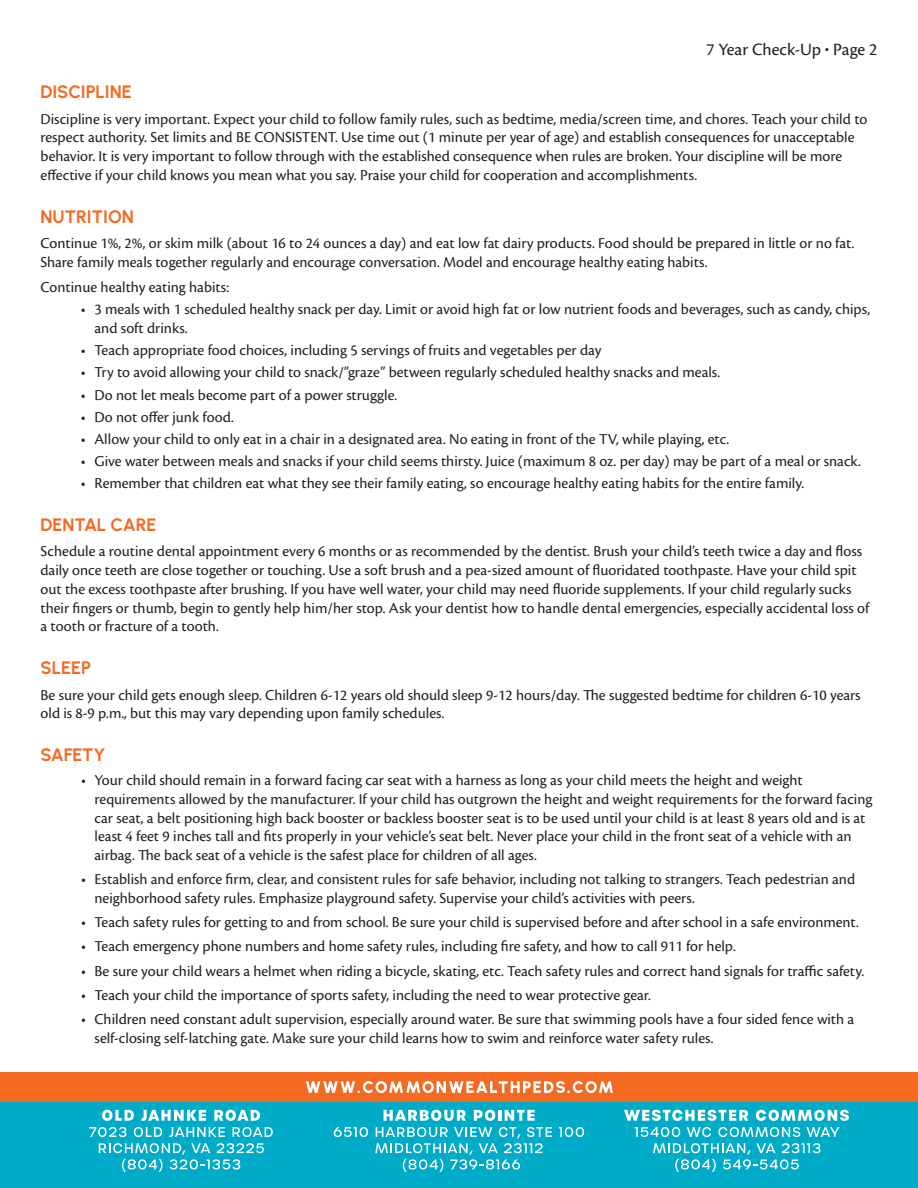
<style>
.page{position:relative;width:918px;height:1188px;background:#fff}
.page>*{position:absolute;margin:0;border:0;box-sizing:border-box;transform-origin:0 0}
.t1{font:700 18px "Urbanist";color:#f36a23}
.t2{font:18px "Cronos Pro";letter-spacing:-.005em;color:#231f20}
.t3{font:15.75px/18.8px "Cronos Pro";color:#231f20}
.s1{font-family:"Urbanist";font-weight:700}
</style>
<div class="page">
<div style="left:0;top:1072px;width:918px;height:116px;background:#f36a23"></div>
<div style="left:0;top:1102px;width:918px;height:86px;background:#00abc8"></div>
<svg style="left:102px;top:1110px;width:32px;height:11px"></svg>
<svg style="left:141px;top:1110px;width:65px;height:11px"></svg>
<svg style="left:214px;top:1110px;width:46px;height:11px"></svg>
<svg style="left:89px;top:1127px;width:38px;height:10px"></svg>
<svg style="left:134px;top:1127px;width:28px;height:10px"></svg>
<svg style="left:169px;top:1127px;width:56px;height:10px"></svg>
<svg style="left:233px;top:1127px;width:40px;height:10px"></svg>
<svg style="left:99px;top:1143px;width:165px;height:29px"></svg>
<svg style="left:384px;top:1110px;width:82px;height:11px"></svg>
<svg style="left:474px;top:1110px;width:61px;height:11px"></svg>
<svg style="left:334px;top:1127px;width:34px;height:10px"></svg>
<svg style="left:559px;top:1127px;width:25px;height:10px"></svg>
<svg style="left:375px;top:1127px;width:177px;height:45px"></svg>
<svg style="left:624px;top:1110px;width:124px;height:11px"></svg>
<svg style="left:756px;top:1110px;width:93px;height:11px"></svg>
<svg style="left:635px;top:1127px;width:45px;height:10px"></svg>
<svg style="left:687px;top:1127px;width:24px;height:10px"></svg>
<svg style="left:718px;top:1127px;width:82px;height:10px"></svg>
<svg style="left:807px;top:1127px;width:32px;height:10px"></svg>
<svg style="left:653px;top:1143px;width:168px;height:29px"></svg>
<svg style="left:306px;top:1081px;width:307px;height:12px"></svg>
<p class="t2" style="left:706px;top:39px;width:173px">7 Year Check-Up <span class="s1">•</span> Page 2</p>
<p class="t1" style="left:40px;top:80px;width:93px">DISCIPLINE</p>
<p class="t3" style="left:40px;top:109px;width:828px">Discipline is very important. Expect your child to follow family rules, such as bedtime, media/screen time, and chores. Teach your child to respect authority. Set limits and BE CONSISTENT. Use time out (1 minute per year of age) and establish consequences for unacceptable behavior. It is very important to follow through with the established consequence when rules are broken. Your discipline will be more effective if your child knows you mean what you say. Praise your child for cooperation and accomplishments.</p>
<p class="t1" style="left:40px;top:205px;width:95px">NUTRITION</p>
<p class="t3" style="left:40px;top:234px;width:815px">Continue 1%, 2%, or skim milk (about 16 to 24 ounces a day) and eat low fat dairy products. Food should be prepared in little or no fat.<br>Share family meals together regularly and encourage conversation. Model and encourage healthy eating habits.</p>
<p class="t3" style="left:40px;top:278px;width:190px">Continue healthy eating habits:</p>
<p class="t3" style="left:94px;top:300px;width:777px;text-indent:-13px">• 3 meals with 1 scheduled healthy snack per day. Limit or avoid high fat or low nutrient foods and beverages, such as candy, chips, and soft drinks.</p>
<p class="t3" style="left:81px;top:341px;width:522px">• Teach appropriate food choices, including 5 servings of fruits and vegetables per day</p>
<p class="t3" style="left:81px;top:363px;width:641px">• Try to avoid allowing your child to snack/”graze” between regularly scheduled healthy snacks and meals.</p>
<p class="t3" style="left:81px;top:385px;width:318px">• Do not let meals become part of a power struggle.</p>
<p class="t3" style="left:81px;top:408px;width:154px">• Do not offer junk food.</p>
<p class="t3" style="left:81px;top:430px;width:650px">• Allow your child to only eat in a chair in a designated area. No eating in front of the TV, while playing, etc.</p>
<p class="t3" style="left:81px;top:452px;width:781px">• Give water between meals and snacks if your child seems thirsty. Juice (maximum 8 oz. per day) may be part of a meal or snack.</p>
<p class="t3" style="left:81px;top:474px;width:725px">• Remember that children eat what they see their family eating, so encourage healthy eating habits for the entire family.</p>
<p class="t1" style="left:40px;top:513px;width:117px">DENTAL CARE</p>
<p class="t3" style="left:40px;top:542px;width:830px">Schedule a routine dental appointment every 6 months or as recommended by the dentist. Brush your child’s teeth twice a day and floss daily once teeth are close together or touching. Use a soft brush and a pea-sized amount of fluoridated toothpaste. Have your child spit out the excess toothpaste after brushing. If you have well water, your child may need fluoride supplements. If your child regularly sucks their fingers or thumb, begin to gently help him/her stop. Ask your dentist how to handle dental emergencies, especially accidental loss of a tooth or fracture of a tooth.</p>
<p class="t1" style="left:40px;top:656px;width:52px">SLEEP</p>
<p class="t3" style="left:40px;top:685px;width:822px">Be sure your child gets enough sleep. Children 6-12 years old should sleep 9-12 hours/day. The suggested bedtime for children 6-10 years old is 8-9 p.m., but this may vary depending upon family schedules.</p>
<p class="t1" style="left:40px;top:743px;width:67px">SAFETY</p>
<p class="t3" style="left:94px;top:771px;width:780px;text-indent:-13px">• Your child should remain in a forward facing car seat with a harness as long as your child meets the height and weight requirements allowed by the manufacturer. If your child has outgrown the height and weight requirements for the forward facing car seat, a belt positioning high back booster or backless booster seat is to be used until your child is at least 8 years old and is at least 4 feet 9 inches tall and fits properly in your vehicle’s seat belt. Never place your child in the front seat of a vehicle with an airbag. The back seat of a vehicle is the safest place for children of all ages.</p>
<p class="t3" style="left:94px;top:870px;width:762px;text-indent:-13px">• Establish and enforce firm, clear, and consistent rules for safe behavior, including not talking to strangers. Teach pedestrian and neighborhood safety rules. Emphasize playground safety. Supervise your child’s activities with peers.</p>
<p class="t3" style="left:81px;top:913px;width:779px">• Teach safety rules for getting to and from school. Be sure your child is supervised before and after school in a safe environment.</p>
<p class="t3" style="left:81px;top:937px;width:656px">• Teach emergency phone numbers and home safety rules, including fire safety, and how to call 911 for help.</p>
<p class="t3" style="left:81px;top:961px;width:785px">• Be sure your child wears a helmet when riding a bicycle, skating, etc. Teach safety rules and correct hand signals for traffic safety.</p>
<p class="t3" style="left:81px;top:985px;width:571px">• Teach your child the importance of sports safety, including the need to wear protective gear.</p>
<p class="t3" style="left:94px;top:1010px;width:761px;text-indent:-13px">• Children need constant adult supervision, especially around water. Be sure that swimming pools have a four sided fence with a self-closing self-latching gate. Make sure your child learns how to swim and reinforce water safety rules.</p>
</div>
